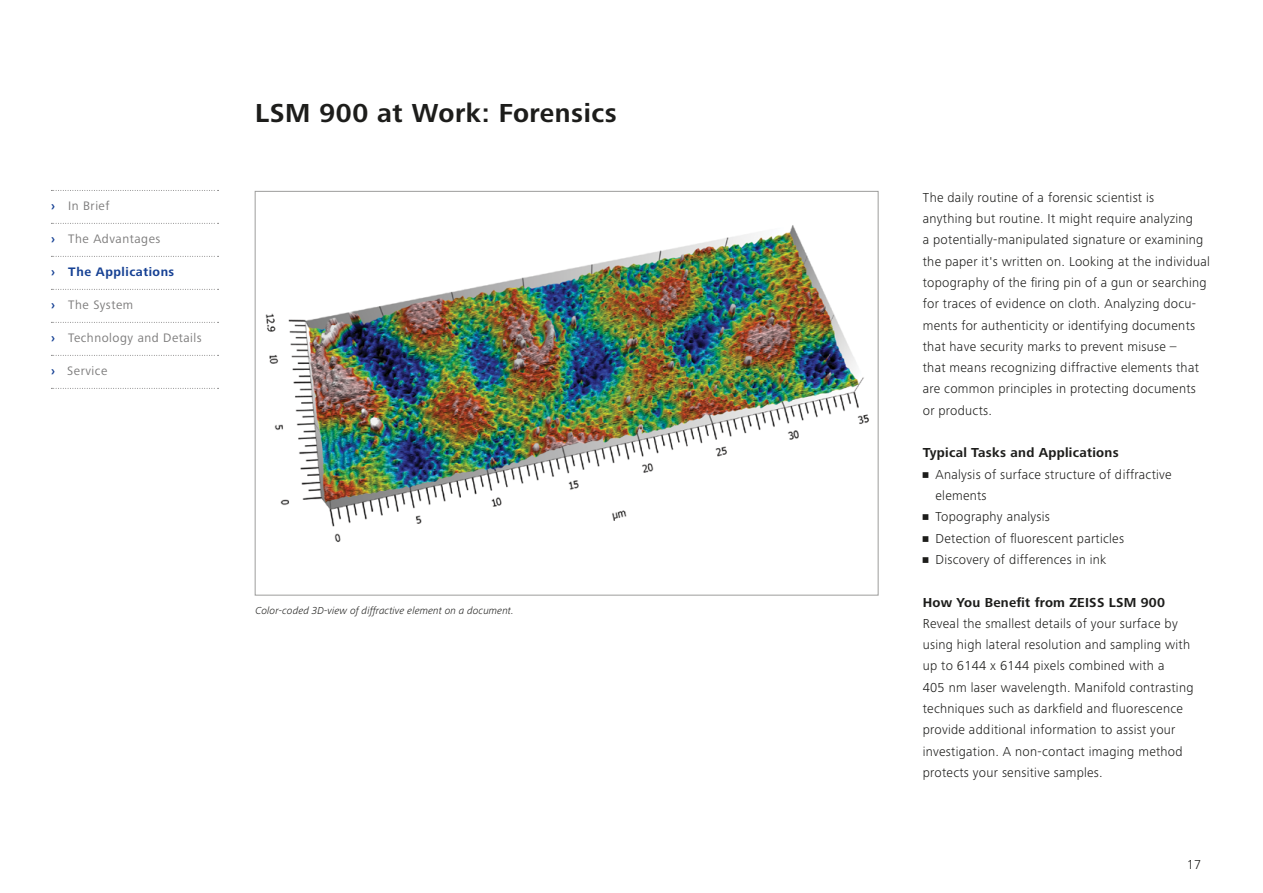
<style>
.page{position:relative;width:1263px;height:893px;background:#fff}
.page>*{position:absolute;margin:0;border:0;box-sizing:border-box;transform-origin:0 0}
.t1{font:700 27px "Zeiss Frutiger Next Pro";letter-spacing:.02em;color:#1d1d1b}
.t2{font:300 13.5px/21.3px "Zeiss Frutiger Next Pro";letter-spacing:.02em;color:#1d1d1b}
.t3{font:700 13.5px "Zeiss Frutiger Next Pro";letter-spacing:.02em;color:#1d1d1b}
.t4{font:12.75px "Zeiss Frutiger Next Pro";letter-spacing:.04em;color:#7c7b7b}
.t5{font:700 12.75px "Zeiss Frutiger Next Pro";letter-spacing:.04em;color:#164194}
.t6{font:italic 300 10.5px "Zeiss Frutiger Next Pro";letter-spacing:.005em;color:#1d1d1b}
.s1{font-weight:700;color:#164194}
</style>
<div class="page">
<img style="left:265px;top:225px;width:604px;height:317px">
<svg style="left:51px;top:190px;width:168px;height:1px"></svg>
<svg style="left:51px;top:223px;width:168px;height:1px"></svg>
<svg style="left:51px;top:256px;width:168px;height:1px"></svg>
<svg style="left:51px;top:289px;width:168px;height:1px"></svg>
<svg style="left:51px;top:322px;width:168px;height:1px"></svg>
<svg style="left:51px;top:355px;width:168px;height:1px"></svg>
<svg style="left:51px;top:388px;width:168px;height:1px"></svg>
<p class="t4" style="left:51px;top:199px;width:60px"><span class="s1">›</span> In Brief</p>
<p class="t4" style="left:51px;top:232px;width:111px"><span class="s1">›</span> The Advantages</p>
<p class="t5" style="left:51px;top:265px;width:125px">› The Applications</p>
<p class="t4" style="left:51px;top:298px;width:84px"><span class="s1">›</span> The System</p>
<p class="t4" style="left:51px;top:331px;width:152px"><span class="s1">›</span> Technology and Details</p>
<p class="t4" style="left:51px;top:364px;width:58px"><span class="s1">›</span> Service</p>
<h1 class="t1" style="left:255px;top:97px;width:363px">LSM 900 at Work: Forensics</h1>
<p class="t6" style="left:256px;top:605px;width:260px">Color-coded 3D-view of diffractive element on a document.</p>
<p class="t2" style="left:923px;top:187px;width:289px">The daily routine of a forensic scientist is<br>anything but routine. It might require analyzing<br>a potentially-manipulated signature or examining the paper it's written on. Looking at the individual topography of the firing pin of a gun or searching for traces of evidence on cloth. Analyzing docu&shy;ments for authenticity or identifying documents that have security marks to prevent misuse –<br>that means recognizing diffractive elements that are common principles in protecting documents or products.</p>
<p class="t3" style="left:923px;top:445px;width:197px">Typical Tasks and Applications</p>
<p class="t2" style="left:935px;top:463px;width:238px;text-indent:-13px">• Analysis of surface structure of diffractive elements</p>
<p class="t2" style="left:923px;top:506px;width:129px">• Topography analysis</p>
<p class="t2" style="left:923px;top:527px;width:203px">• Detection of fluorescent particles</p>
<p class="t2" style="left:923px;top:549px;width:185px">• Discovery of differences in ink</p>
<p class="t3" style="left:923px;top:594px;width:244px">How You Benefit from ZEISS LSM 900</p>
<p class="t2" style="left:923px;top:613px;width:272px">Reveal the smallest details of your surface by using high lateral resolution and sampling with up to 6144 x 6144 pixels combined with a<br>405 nm laser wavelength. Manifold contrasting techniques such as darkfield and fluorescence provide additional information to assist your investigation. A non-contact imaging method protects your sensitive samples.</p>
<p class="t2" style="left:1187px;top:854px;width:16px">17</p>
</div>
